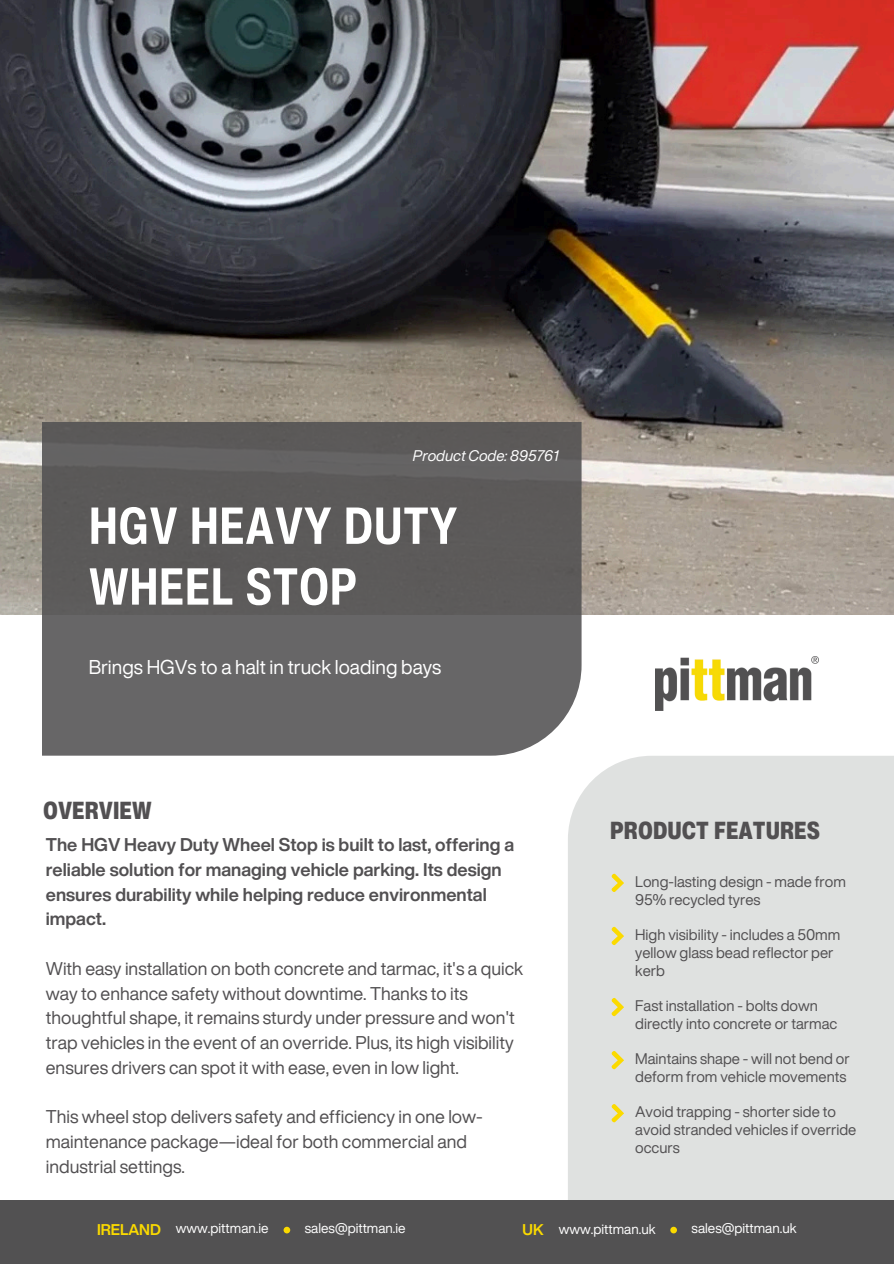
<style>
.page{position:relative;width:894px;height:1264px;background:#fff}
.page>*{position:absolute;margin:0;border:0;box-sizing:border-box;transform-origin:0 0}
.t1{font:700 condensed 51px/60.8px "Helvetica Now Text";letter-spacing:.005em;color:#fff}
.t2{font:900 condensed 24px "Helvetica Now Text";color:#525052}
.t3{font:19.5px "Helvetica Now Display";color:#fff}
.t4{font:18px/24.8px "Helvetica Now Display";color:#525052}
.t5{font:700 18px/24.8px "Helvetica Now Display";color:#525052}
.t6{font:700 15.15px "Helvetica Now Display";color:#fbda00}
.t7{font:15px/18px "Helvetica Now Display";color:#525052}
.t8{font:italic 15px "Helvetica Now Display";color:#fff}
.t9{font:13.65px "Helvetica Now Display";color:#fff}
</style>
<div class="page">
<img style="left:0;top:0;width:893px;height:614px">
<div style="left:568px;top:756px;width:325px;height:443px;background:#dfe1e0"></div>
<div style="left:0;top:1199px;width:893px;height:64px;background:#525152"></div>
<div style="left:283px;top:1226px;width:7px;height:7px;background:#fbda00;border-radius:50%"></div>
<div style="left:670px;top:1226px;width:6px;height:7px;background:#fbda00;border-radius:50%"></div>
<img style="left:655px;top:656px;width:163px;height:54px">
<svg style="left:43px;top:422px;width:538px;height:333px;background:#626061"></svg>
<svg style="left:610px;top:872px;width:13px;height:20px"></svg>
<svg style="left:610px;top:925px;width:13px;height:20px"></svg>
<svg style="left:610px;top:996px;width:13px;height:20px"></svg>
<svg style="left:610px;top:1049px;width:13px;height:21px"></svg>
<svg style="left:610px;top:1102px;width:13px;height:21px"></svg>
<p class="t8" style="left:413px;top:444px;width:147px">Product Code: 895761</p>
<p class="t1" style="left:89px;top:494px;width:370px">HGV HEAVY DUTY<br>WHEEL STOP</p>
<p class="t3" style="left:89px;top:652px;width:354px">Brings HGVs to a halt in truck loading bays</p>
<p class="t2" style="left:43px;top:792px;width:110px">OVERVIEW</p>
<p class="t5" style="left:46px;top:831px;width:469px">The HGV Heavy Duty Wheel Stop is built to last, offering a reliable solution for managing vehicle parking. Its design ensures durability while helping reduce environmental impact.</p>
<p class="t4" style="left:46px;top:955px;width:479px">With easy installation on both concrete and tarmac, it's a quick way to enhance safety without downtime. Thanks to its thoughtful shape, it remains sturdy under pressure and won't trap vehicles in the event of an override. Plus, its high visibility ensures drivers can spot it with ease, even in low light.</p>
<p class="t4" style="left:46px;top:1104px;width:438px">This wheel stop delivers safety and efficiency in one low&shy;maintenance package—ideal for both commercial and industrial settings.</p>
<h2 class="t2" style="left:610px;top:812px;width:211px">PRODUCT FEATURES</h2>
<p class="t7" style="left:635px;top:872px;width:212px">Long-lasting design - made from<br>95% recycled tyres</p>
<p class="t7" style="left:635px;top:925px;width:207px">High visibility - includes a 50mm yellow glass bead reflector per kerb</p>
<p class="t7" style="left:635px;top:996px;width:204px">Fast installation - bolts down directly into concrete or tarmac</p>
<h1 class="t7" style="left:635px;top:1049px;width:216px">Maintains shape - will not bend or deform from vehicle movements</h1>
<h4 class="t7" style="left:635px;top:1102px;width:223px">Avoid trapping - shorter side to avoid stranded vehicles if override occurs</h4>
<p class="t6" style="left:97px;top:1217px;width:65px">IRELAND</p>
<h2 class="t9" style="left:176px;top:1217px;width:94px">www.pittman.ie</h2>
<p class="t9" style="left:305px;top:1217px;width:102px">sales@pittman.ie</p>
<p class="t6" style="left:522px;top:1217px;width:23px">UK</p>
<p class="t9" style="left:558px;top:1218px;width:98px">www.pittman.uk</p>
<p class="t9" style="left:691px;top:1217px;width:106px">sales@pittman.uk</p>
</div>
